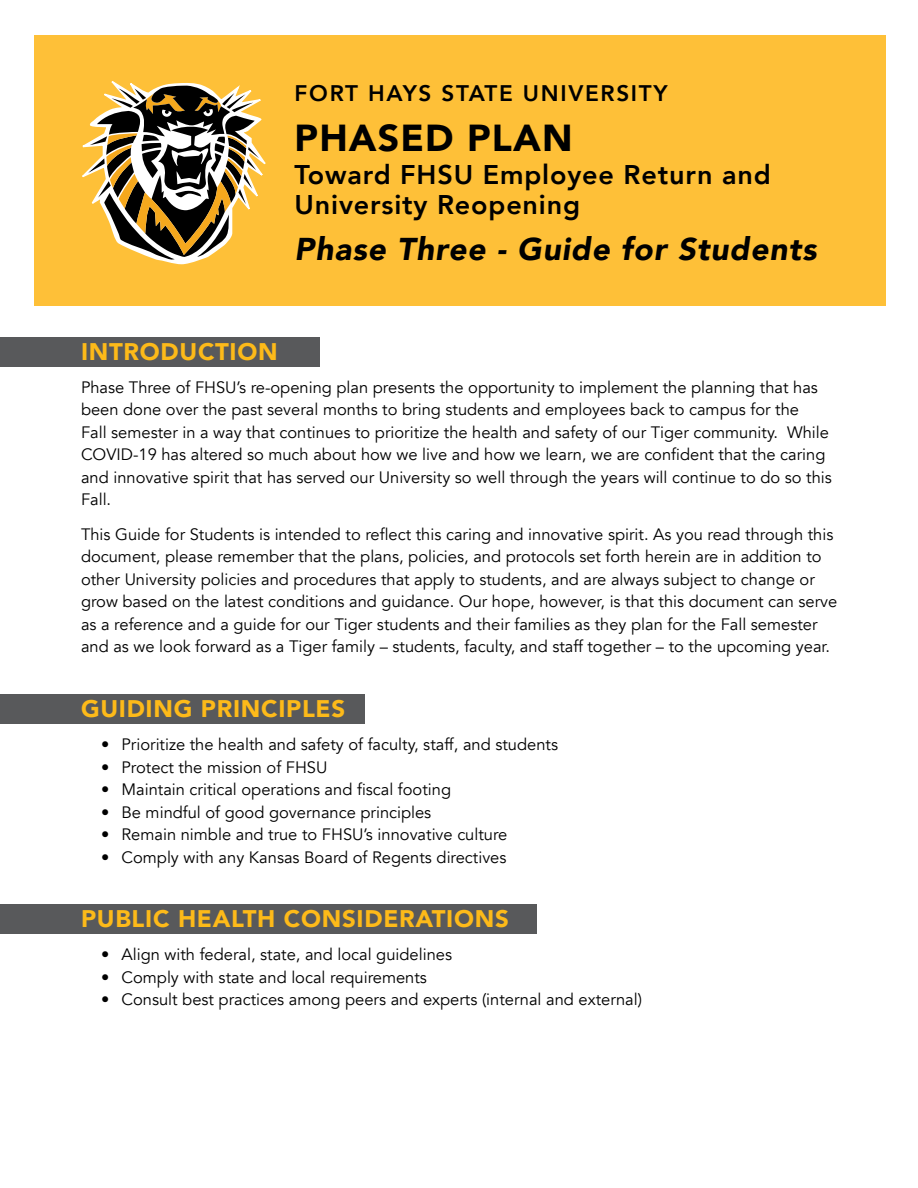
<style>
.page{position:relative;width:918px;height:1188px;background:#fff}
.page>*{position:absolute;margin:0;border:0;box-sizing:border-box;transform-origin:0 0}
.t1{font:900 37.5px "Avenir";letter-spacing:.03em;color:#000}
.t2{font:italic 900 31.5px "Avenir";letter-spacing:.03em;color:#000}
.t3{font:800 27px/30px "Avenir";letter-spacing:.03em;color:#000}
.t4{font:900 24px "Avenir";letter-spacing:.03em;color:#fdba19}
.t5{font:800 22.5px "Avenir";letter-spacing:.075em;color:#000}
.t6{font:16.5px/22.5px "Avenir";color:#000}
</style>
<div class="page">
<div style="left:35px;top:35px;width:851px;height:271px;background:#fec038"></div>
<svg style="left:82px;top:81px;width:184px;height:184px"></svg>
<div style="left:0;top:337px;width:319px;height:30px;background:#58595b"></div>
<div style="left:0;top:694px;width:365px;height:30px;background:#58595b"></div>
<div style="left:0;top:904px;width:536px;height:30px;background:#58595b"></div>
<h3 class="t5" style="left:295px;top:76px;width:375px">FORT HAYS STATE UNIVERSITY</h3>
<h1 class="t1" style="left:295px;top:105px;width:279px">PHASED PLAN</h1>
<h3 class="t3" style="left:295px;top:159px;width:478px">Toward FHSU Employee Return and<br>University Reopening</h3>
<h2 class="t2" style="left:295px;top:223px;width:524px">Phase Three - Guide for Students</h2>
<h3 class="t4" style="left:81px;top:331px;width:198px">INTRODUCTION</h3>
<p class="t6" style="left:81px;top:376px;width:752px">Phase Three of FHSU’s re-opening plan presents the opportunity to implement the planning that has been done over the past several months to bring students and employees back to campus for the<br>Fall semester in a way that continues to prioritize the health and safety of our Tiger community. While COVID-19 has altered so much about how we live and how we learn, we are confident that the caring and innovative spirit that has served our University so well through the years will continue to do so this Fall.</p>
<p class="t6" style="left:81px;top:523px;width:758px">This Guide for Students is intended to reflect this caring and innovative spirit. As you read through this document, please remember that the plans, policies, and protocols set forth herein are in addition to other University policies and procedures that apply to students, and are always subject to change or grow based on the latest conditions and guidance. Our hope, however, is that this document can serve as a reference and a guide for our Tiger students and their families as they plan for the Fall semester and as we look forward as a Tiger family – students, faculty, and staff together – to the upcoming year.</p>
<h3 class="t4" style="left:81px;top:688px;width:266px">GUIDING PRINCIPLES</h3>
<p class="t6" style="left:101px;top:733px;width:458px">• Prioritize the health and safety of faculty, staff, and students</p>
<p class="t6" style="left:101px;top:756px;width:228px">• Protect the mission of FHSU</p>
<p class="t6" style="left:101px;top:778px;width:351px">• Maintain critical operations and fiscal footing</p>
<p class="t6" style="left:101px;top:801px;width:332px">• Be mindful of good governance principles</p>
<p class="t6" style="left:101px;top:823px;width:408px">• Remain nimble and true to FHSU’s innovative culture</p>
<p class="t6" style="left:101px;top:846px;width:407px">• Comply with any Kansas Board of Regents directives</p>
<h3 class="t4" style="left:81px;top:898px;width:429px">PUBLIC HEALTH CONSIDERATIONS</h3>
<p class="t6" style="left:101px;top:944px;width:352px">• Align with federal, state, and local guidelines</p>
<p class="t6" style="left:101px;top:966px;width:327px">• Comply with state and local requirements</p>
<p class="t6" style="left:101px;top:989px;width:542px">• Consult best practices among peers and experts (internal and external)</p>
</div>
